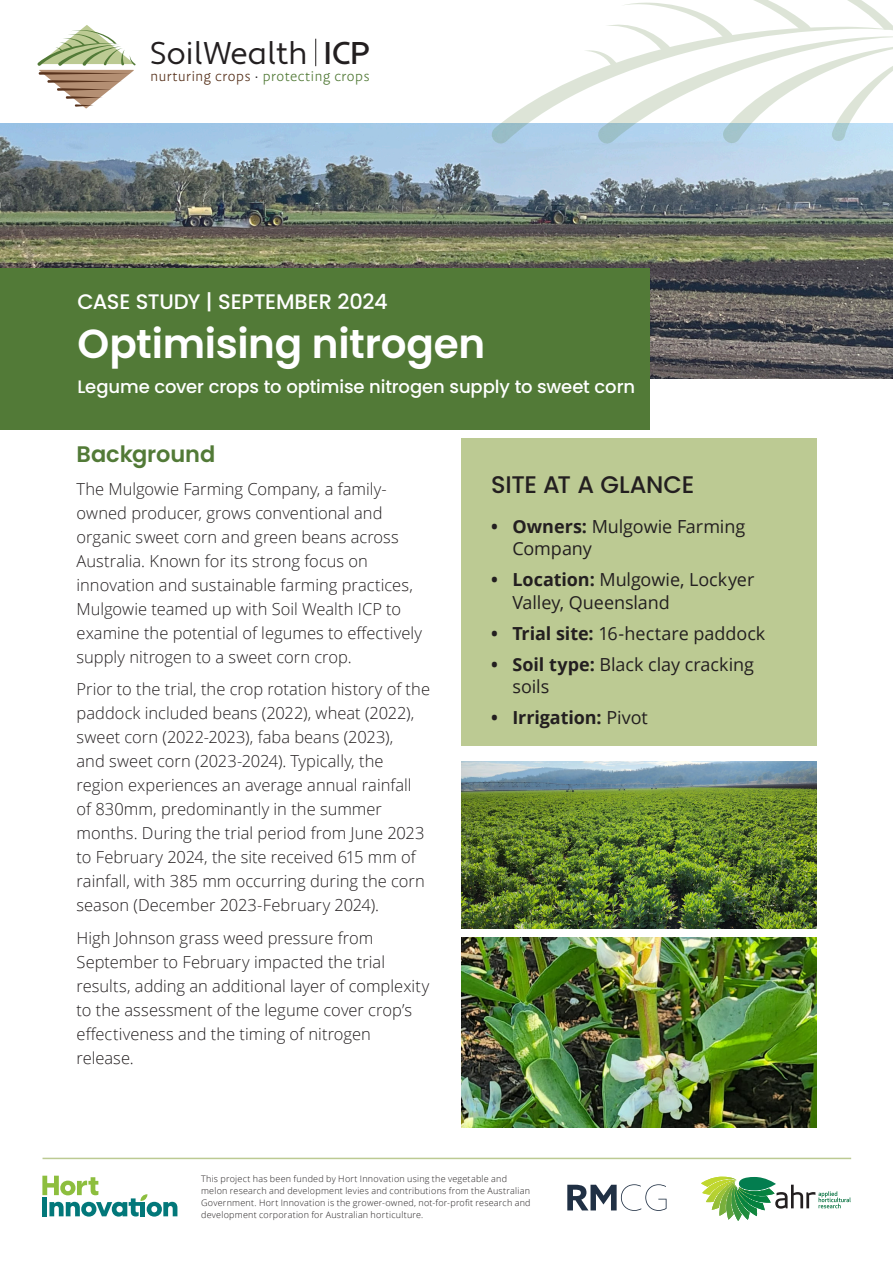
<style>
.page{position:relative;width:893px;height:1263px;background:#fff}
.page>*{position:absolute;margin:0;border:0;box-sizing:border-box;transform-origin:0 0}
.t1{font:600 40.5px "Poppins";letter-spacing:-.01em;color:#fff}
.t2{font:31.5px "Apertura";color:#231f20}
.boxout2_-_heading{font:500 24px "Poppins";letter-spacing:-.015em;color:#231f20}
.H3_-_Body_heading{font:600 22.5px "Poppins";letter-spacing:-.005em;color:#527a37}
.t3{font:500 21px "Poppins";letter-spacing:-.01em;color:#fff}
.t4{font:18px/22.5px "Open Sans";letter-spacing:-.005em;color:#231f20}
.t5{font:500 18px "Poppins";letter-spacing:-.01em;color:#fff}
.t6{font:700 18px "Open Sans";letter-spacing:-.005em;color:#231f20}
.BT_-_body_text{font:300 16.5px/24px "Open Sans";color:#231f20}
.t7{font:300 15.3px "Dejanire Sans";letter-spacing:.035em;color:#527a37}
.t8{font:300 9px/12px "Open Sans";letter-spacing:.025em;color:#231f20}
.s1{font-weight:500}
.s2{color:#57321c}
.s3{color:#231f20}
.s4{font-weight:700}
.s5{font-weight:400}
</style>
<div class="page">
<img style="left:0;top:123px;width:893px;height:255px">
<div style="left:0;top:268px;width:650px;height:162px;background:#527a37"></div>
<svg style="left:37px;top:25px;width:99px;height:84px"></svg>
<svg style="left:315px;top:39px;width:1px;height:27px"></svg>
<svg style="left:490px;top:75px;width:94px;height:70px"></svg>
<svg style="left:584px;top:0;width:309px;height:145px"></svg>
<hr style="left:43px;top:1158px;width:808px;height:1px;background:#bcca93">
<svg style="left:42px;top:1176px;width:135px;height:40px"></svg>
<svg style="left:567px;top:1184px;width:99px;height:27px"></svg>
<svg style="left:701px;top:1177px;width:150px;height:44px"></svg>
<div style="left:461px;top:438px;width:355px;height:308px;background:#bcca93"></div>
<img style="left:461px;top:762px;width:355px;height:167px">
<img style="left:461px;top:938px;width:355px;height:190px">
<h2 class="t2" style="left:150px;top:34px;width:222px">Soil Wealth <span class="s1">ICP</span></h2>
<p class="t7" style="left:151px;top:67px;width:221px"><span class="s2">nurturing crops</span> <span class="s3">·</span> protecting crops</p>
<p class="t3" style="left:78px;top:289px;width:312px">CASE STUDY | SEPTEMBER 2024</p>
<h1 class="t1" style="left:78px;top:320px;width:409px">Optimising nitrogen</h1>
<p class="t5" style="left:78px;top:376px;width:559px">Legume cover crops to optimise nitrogen supply to sweet corn</p>
<p class="H3_-_Body_heading" style="left:77px;top:441px;width:140px">Background</p>
<p class="BT_-_body_text" style="left:77px;top:476px;width:347px">The Mulgowie Farming Company, a family&shy;owned producer, grows conventional and organic sweet corn and green beans across Australia. Known for its strong focus on innovation and sustainable farming practices, Mulgowie teamed up with Soil Wealth ICP to examine the potential of legumes to effectively supply nitrogen to a sweet corn crop.</p>
<p class="BT_-_body_text" style="left:77px;top:677px;width:355px">Prior to the trial, the crop rotation history of the paddock included beans (2022), wheat (2022), sweet corn (2022-2023), faba beans (2023),<br>and sweet corn (2023-2024). Typically, the region experiences an average annual rainfall of 830mm, predominantly in the summer months. During the trial period from June 2023 to February 2024, the site received 615 mm of rainfall, with 385 mm occurring during the corn season (December 2023-February 2024).</p>
<p class="BT_-_body_text" style="left:77px;top:925px;width:354px">High Johnson grass weed pressure from September to February impacted the trial results, adding an additional layer of complexity to the assessment of the legume cover crop’s effectiveness and the timing of nitrogen release.</p>
<p class="boxout2_-_heading" style="left:491px;top:471px;width:205px">SITE AT A GLANCE</p>
<p class="t4" style="left:512px;top:515px;width:234px;text-indent:-21px"><span class="s4">• Owners:</span> Mulgowie Farming<br>Company</p>
<p class="t4" style="left:512px;top:568px;width:243px;text-indent:-21px"><span class="s4">• Location:</span> Mulgowie, Lockyer<br>Valley, Queensland</p>
<p class="t4" style="left:491px;top:622px;width:276px"><span class="s4">• Trial site:</span> 16-hectare paddock</p>
<p class="t4" style="left:512px;top:653px;width:243px;text-indent:-21px"><span class="s4">• Soil type:</span> Black clay cracking soils</p>
<p class="t6" style="left:491px;top:705px;width:158px">• Irrigation: <span class="s5">Pivot</span></p>
<p class="t8" style="left:201px;top:1173px;width:331px">This project has been funded by Hort Innovation using the vegetable and melon research and development levies and contributions from the Australian Government. Hort Innovation is the grower-owned, not-for-profit research and development corporation for Australian horticulture.</p>
</div>
